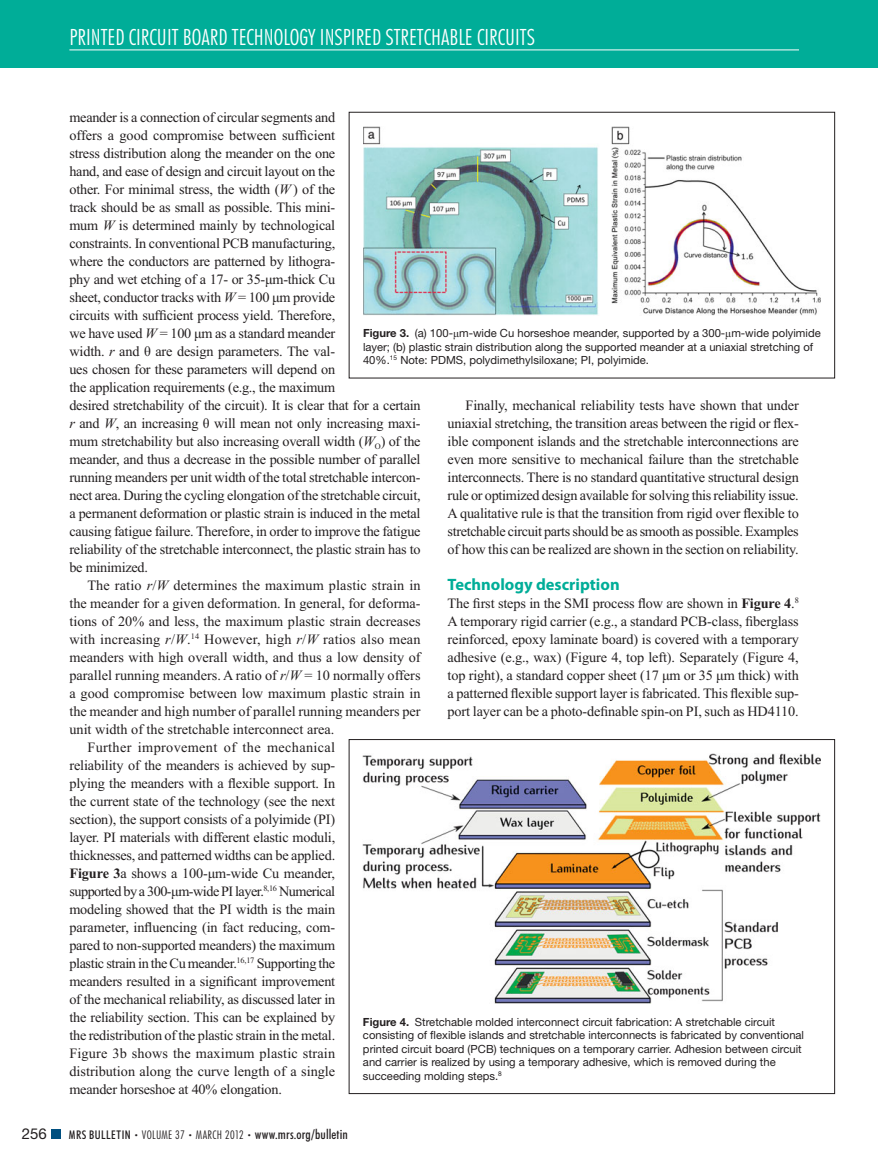
<style>
.page{position:relative;width:878px;height:1175px;background:#fff}
.page>*{position:absolute;margin:0;border:0;box-sizing:border-box;transform-origin:0 0}
.t1{font:300 condensed 22.5px "Futura BT";color:#fff}
.t2{font:700 16.5px "Myriad Pro";color:#00ad98}
.t3{font:15px "Helvetica Neue LT Std";color:#231f20}
.t4{font:14.25px/18px "Times New Roman";letter-spacing:-.015em;color:#231f20;text-align:justify}
.t5{font:14.25px "Times New Roman";letter-spacing:.01em;color:#231f20}
.t6{font:14.25px "Times New Roman";letter-spacing:-.035em;color:#231f20}
.t7{font:14.25px "Times New Roman";letter-spacing:.025em;color:#231f20}
.t8{font:500 condensed 13.5px "Futura BT";letter-spacing:.01em;color:#231f20}
.t9{font:11.25px/13.5px "Helvetica Neue LT Std";color:#231f20}
.s1{font-style:italic}
.s2{font-weight:700}
.s3{font-family:"Times New Roman"}
.s4{font-size:12px}
.s5{font-weight:300;font-size:7.5px}
.s6{font-weight:300;font-size:12px}
</style>
<div class="page">
<div style="left:0;top:0;width:878px;height:68px;background:#00ad98"></div>
<hr style="left:69px;top:50px;width:730px;height:1px;background:#fff">
<div style="left:51px;top:1130px;width:9px;height:8px;background:#005080"></div>
<img style="left:363px;top:126px;width:457px;height:189px">
<div style="left:349px;top:112px;width:486px;height:266px;border:1px solid #231f20"></div>
<img style="left:363px;top:753px;width:457px;height:250px">
<h1 class="t1" style="left:69px;top:29px;width:467px">PRINTED CIRCUIT BOARD TECHNOLOGY INSPIRED STRETCHABLE CIRCUITS</h1>
<p class="t4" style="left:69px;top:109px;width:353px;text-align:left">meander is a connection of circular segments and<br>offers a good compromise between sufficient<br>stress distribution along the meander on the one<br>hand, and ease of design and circuit layout on the<br>other. For minimal stress, the width ( <span class="s1">W</span> ) of the<br>track should be as small as possible. This mini-<br>mum <span class="s1">W</span> is determined mainly by technological<br>constraints. In conventional PCB manufacturing,<br>where the conductors are patterned by lithogra-<br>phy and wet etching of a 17- or 35- μ m-thick Cu<br>sheet, conductor tracks with <span class="s1">W</span> = 100 μ m provide<br>circuits with sufficient process yield. Therefore,<br>we have used <span class="s1">W</span> = 100 μ m as a standard meander<br>width. <span class="s1">r</span> and θ are design parameters. The val-<br>ues chosen for these parameters will depend on<br>the application requirements (e.g., the maximum<br>desired stretchability of the circuit). It is clear that for a certain <span class="s1">r</span> and <span class="s1">W</span> , an increasing θ will mean not only increasing maxi&shy;mum stretchability but also increasing overall width ( <span class="s1">W</span><sub>O</sub> ) of the meander, and thus a decrease in the possible number of parallel running meanders per unit width of the total stretchable intercon&shy;nect area. During the cycling elongation of the stretchable circuit, a permanent deformation or plastic strain is induced in the metal causing fatigue failure. Therefore, in order to improve the fatigue reliability of the stretchable interconnect, the plastic strain has to be minimized.</p>
<p class="t5" style="left:87px;top:579px;width:335px">The ratio <span class="s1">r</span> / <span class="s1">W</span> determines the maximum plastic strain in</p>
<p class="t4" style="left:69px;top:595px;width:353px">the meander for a given deformation. In general, for deforma-</p>
<p class="t4" style="left:69px;top:613px;width:353px">tions of 20% and less, the maximum plastic strain decreases</p>
<p class="t5" style="left:69px;top:633px;width:352px">with increasing <span class="s1">r</span> / <span class="s1">W</span> . <sup>14</sup> However, high <span class="s1">r</span> / <span class="s1">W</span> ratios also mean</p>
<p class="t4" style="left:69px;top:649px;width:353px">meanders with high overall width, and thus a low density of</p>
<p class="t4" style="left:69px;top:667px;width:353px">parallel running meanders. A ratio of <span class="s1">r</span> / <span class="s1">W</span> = 10 normally offers</p>
<p class="t4" style="left:69px;top:685px;width:353px">a good compromise between low maximum plastic strain in</p>
<p class="t4" style="left:69px;top:703px;width:353px">the meander and high number of parallel running meanders per</p>
<p class="t4" style="left:69px;top:721px;width:266px">unit width of the stretchable interconnect area.</p>
<p class="t7" style="left:87px;top:741px;width:249px">Further improvement of the mechanical</p>
<p class="t4" style="left:69px;top:757px;width:267px">reliability of the meanders is achieved by sup-</p>
<p class="t4" style="left:69px;top:775px;width:267px">plying the meanders with a flexible support. In</p>
<p class="t4" style="left:69px;top:793px;width:267px">the current state of the technology (see the next</p>
<p class="t4" style="left:69px;top:811px;width:267px">section), the support consists of a polyimide (PI)</p>
<p class="t4" style="left:69px;top:829px;width:267px">layer. PI materials with different elastic moduli,</p>
<p class="t4" style="left:69px;top:847px;width:267px">thicknesses, and patterned widths can be applied.</p>
<p class="t4" style="left:69px;top:865px;width:267px"><span class="s2">Figure 3</span> a shows a 100- μ m-wide Cu meander,</p>
<p class="t6" style="left:69px;top:885px;width:267px">supported by a 300- μ m-wide PI layer. <sup>8,16</sup> Numerical</p>
<p class="t4" style="left:69px;top:901px;width:267px">modeling showed that the PI width is the main</p>
<p class="t4" style="left:69px;top:919px;width:267px">parameter, influencing (in fact reducing, com-</p>
<p class="t4" style="left:69px;top:937px;width:267px">pared to non-supported meanders) the maximum</p>
<p class="t4" style="left:69px;top:955px;width:267px">plastic strain in the Cu meander. <sup>16,17</sup> Supporting the</p>
<p class="t4" style="left:69px;top:973px;width:267px">meanders resulted in a significant improvement</p>
<p class="t4" style="left:69px;top:991px;width:267px">of the mechanical reliability, as discussed later in</p>
<p class="t4" style="left:69px;top:1009px;width:267px">the reliability section. This can be explained by</p>
<p class="t4" style="left:69px;top:1027px;width:267px">the redistribution of the plastic strain in the metal.</p>
<p class="t5" style="left:69px;top:1047px;width:267px">Figure 3b shows the maximum plastic strain</p>
<p class="t4" style="left:69px;top:1063px;width:267px">distribution along the curve length of a single</p>
<p class="t4" style="left:69px;top:1081px;width:214px">meander horseshoe at 40% elongation.</p>
<p class="t9" style="left:363px;top:328px;width:459px"><span class="s2">Figure 3.</span> (a) 100- <span class="s3">μ</span> m-wide Cu horseshoe meander, supported by a 300- <span class="s3">μ</span> m-wide polyimide layer; (b) plastic strain distribution along the supported meander at a uniaxial stretching of<br>40%. <sup>15</sup> Note: PDMS, polydimethylsiloxane; PI, polyimide.</p>
<p class="t4" style="left:447px;top:397px;width:353px;text-indent:18px">Finally, mechanical reliability tests have shown that under uniaxial stretching, the transition areas between the rigid or flex&shy;ible component islands and the stretchable interconnections are even more sensitive to mechanical failure than the stretchable interconnects. There is no standard quantitative structural design rule or optimized design available for solving this reliability issue.<br>A qualitative rule is that the transition from rigid over flexible to stretchable circuit parts should be as smooth as possible. Examples of how this can be realized are shown in the section on reliability.</p>
<p class="t2" style="left:447px;top:578px;width:173px">Technology description</p>
<p class="t4" style="left:447px;top:595px;width:353px">The first steps in the SMI process flow are shown in <span class="s2">Figure 4</span> . <sup>8<br></sup>A temporary rigid carrier (e.g., a standard PCB-class, fiberglass reinforced, epoxy laminate board) is covered with a temporary adhesive (e.g., wax) ( Figure 4 , top left). Separately ( Figure 4 , top right), a standard copper sheet (17 μ m or 35 μ m thick) with a patterned flexible support layer is fabricated. This flexible sup&shy;port layer can be a photo-definable spin-on PI, such as HD4110.</p>
<p class="t9" style="left:363px;top:1016px;width:442px"><span class="s2">Figure 4.</span> Stretchable molded interconnect circuit fabrication: A stretchable circuit consisting of flexible islands and stretchable interconnects is fabricated by conventional printed circuit board (PCB) techniques on a temporary carrier. Adhesion between circuit and carrier is realized by using a temporary adhesive, which is removed during the succeeding molding steps. <sup>8</sup></p>
<p class="t3" style="left:22px;top:1128px;width:27px">256</p>
<p class="t8" style="left:69px;top:1129px;width:280px"><span class="s4">MRS BULLETIN</span> <span class="s5">•</span> <span class="s6">VOLUME 37</span> <span class="s5">•</span> <span class="s6">MARCH 2012</span> <span class="s5">•</span> www.mrs.org/bulletin</p>
</div>
